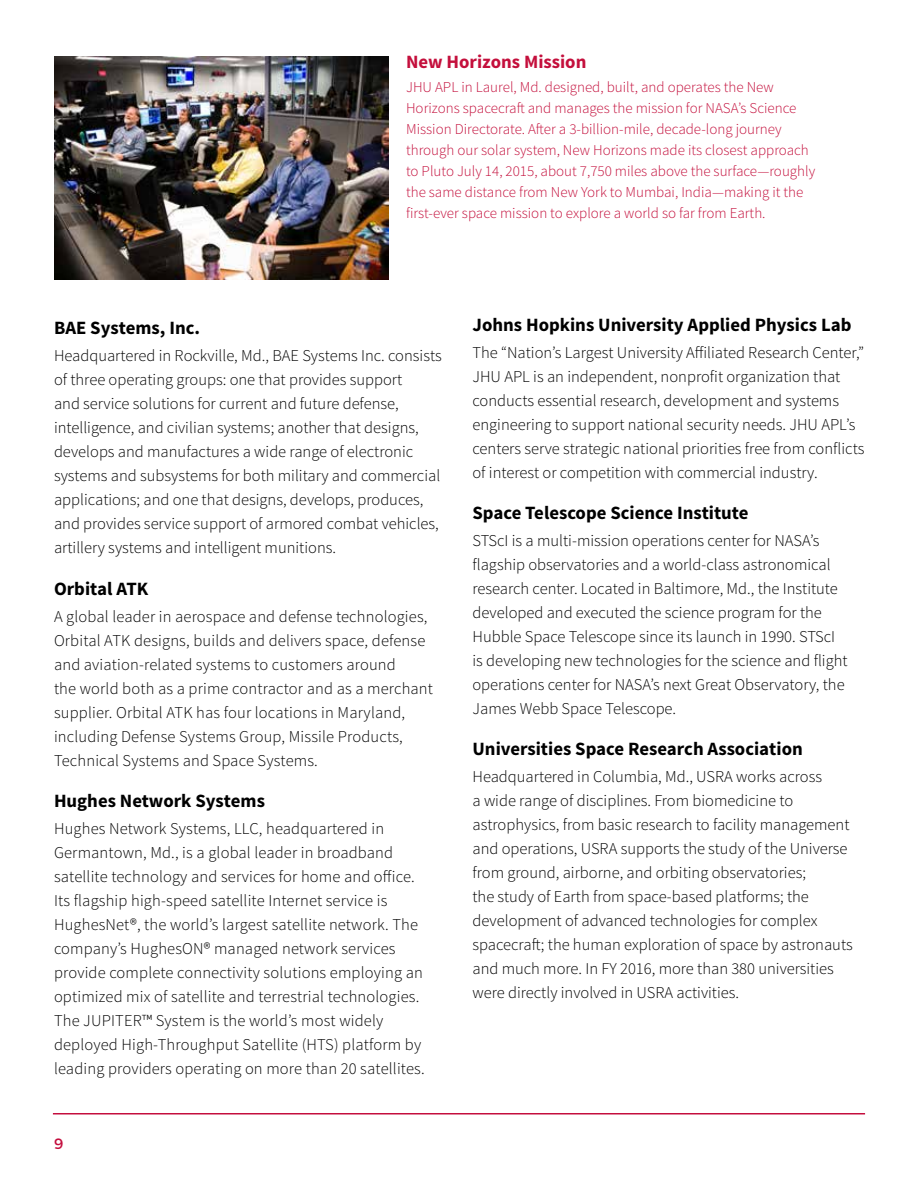
<style>
.page{position:relative;width:918px;height:1188px;background:#fff}
.page>*{position:absolute;margin:0;border:0;box-sizing:border-box;transform-origin:0 0}
.t1{font:700 18.75px "Source Sans Pro";color:#000}
.t2{font:700 18.75px "Source Sans Pro";color:#c40f3c}
.t3{font:300 16.5px/24px "Source Sans Pro";color:#000}
.t4{font:300 15px/21px "Source Sans Pro";color:#c40f3c}
.t5{font:15px "Montserrat";color:#c40e3e}
</style>
<div class="page">
<img style="left:54px;top:57px;width:335px;height:223px">
<hr style="left:53px;top:1113px;width:812px;height:1px;background:#c40e3e">
<p class="t2" style="left:406px;top:50px;width:182px">New Horizons Mission</p>
<p class="t4" style="left:406px;top:77px;width:411px">JHU APL in Laurel, Md. designed, built, and operates the New Horizons spacecraft and manages the mission for NASA’s Science Mission Directorate. After a 3-billion-mile, decade-long journey through our solar system, New Horizons made its closest approach to Pluto July 14, 2015, about 7,750 miles above the surface—roughly the same distance from New York to Mumbai, India—making it the first-ever space mission to explore a world so far from Earth.</p>
<p class="t1" style="left:54px;top:316px;width:148px">BAE Systems, Inc.</p>
<p class="t3" style="left:54px;top:344px;width:389px">Headquartered in Rockville, Md., BAE Systems Inc. consists of three operating groups: one that provides support<br>and service solutions for current and future defense, intelligence, and civilian systems; another that designs, develops and manufactures a wide range of electronic systems and subsystems for both military and commercial applications; and one that designs, develops, produces, and provides service support of armored combat vehicles, artillery systems and intelligent munitions.</p>
<p class="t1" style="left:54px;top:576px;width:96px">Orbital ATK</p>
<p class="t3" style="left:54px;top:604px;width:381px">A global leader in aerospace and defense technologies, Orbital ATK designs, builds and delivers space, defense and aviation-related systems to customers around<br>the world both as a prime contractor and as a merchant supplier. Orbital ATK has four locations in Maryland, including Defense Systems Group, Missile Products, Technical Systems and Space Systems.</p>
<p class="t1" style="left:54px;top:789px;width:212px">Hughes Network Systems</p>
<p class="t3" style="left:54px;top:816px;width:372px">Hughes Network Systems, LLC, headquartered in Germantown, Md., is a global leader in broadband satellite technology and services for home and office.<br>Its flagship high-speed satellite Internet service is HughesNet®, the world’s largest satellite network. The company’s HughesON® managed network services provide complete connectivity solutions employing an optimized mix of satellite and terrestrial technologies.<br>The JUPITER™ System is the world’s most widely deployed High-Throughput Satellite (HTS) platform by leading providers operating on more than 20 satellites.</p>
<p class="t5" style="left:54px;top:1134px;width:11px">9</p>
<p class="t1" style="left:472px;top:312px;width:380px">Johns Hopkins University Applied Physics Lab</p>
<p class="t3" style="left:472px;top:340px;width:393px">The “Nation’s Largest University Affiliated Research Center,” JHU APL is an independent, nonprofit organization that conducts essential research, development and systems engineering to support national security needs. JHU APL’s centers serve strategic national priorities free from conflicts of interest or competition with commercial industry.</p>
<p class="t1" style="left:472px;top:501px;width:278px">Space Telescope Science Institute</p>
<p class="t3" style="left:472px;top:528px;width:377px">STScI is a multi-mission operations center for NASA’s flagship observatories and a world-class astronomical research center. Located in Baltimore, Md., the Institute developed and executed the science program for the Hubble Space Telescope since its launch in 1990. STScI is developing new technologies for the science and flight operations center for NASA’s next Great Observatory, the James Webb Space Telescope.</p>
<p class="t1" style="left:472px;top:737px;width:332px">Universities Space Research Association</p>
<p class="t3" style="left:472px;top:765px;width:382px">Headquartered in Columbia, Md., USRA works across<br>a wide range of disciplines. From biomedicine to astrophysics, from basic research to facility management and operations, USRA supports the study of the Universe from ground, airborne, and orbiting observatories;<br>the study of Earth from space-based platforms; the development of advanced technologies for complex spacecraft; the human exploration of space by astronauts and much more. In FY 2016, more than 380 universities were directly involved in USRA activities.</p>
</div>
